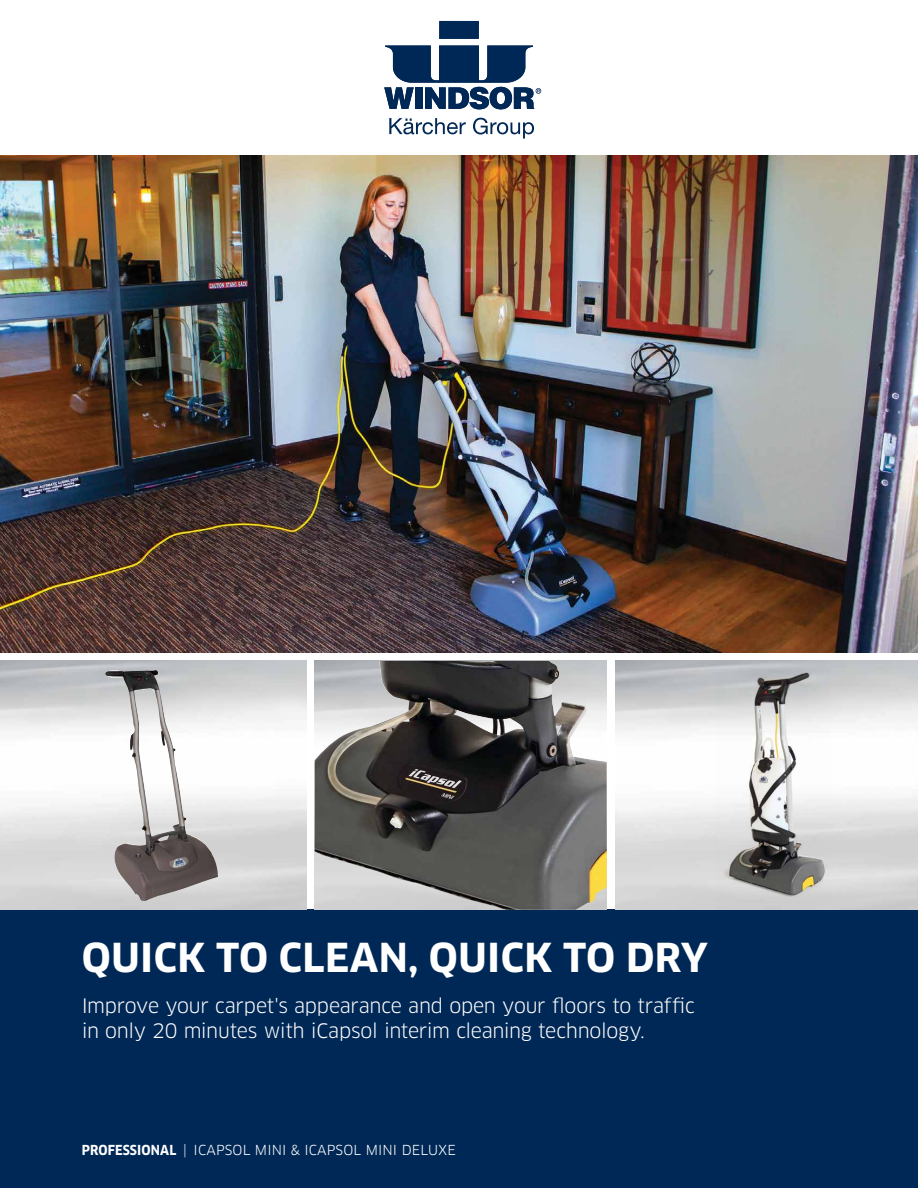
<style>
.page{position:relative;width:918px;height:1188px;background:#fff}
.page>*{position:absolute;margin:0;border:0;box-sizing:border-box;transform-origin:0 0}
.t1{font:700 39px "Clan Pro";letter-spacing:.01em;color:#fff}
.t2{font:19.5px/25.3px "Clan Pro";letter-spacing:-.015em;color:#fff}
.t3{font:13.5px "Clan Pro";letter-spacing:.01em;color:#fff}
.s1{font-family:"Clan Pro Narr";font-weight:700}
</style>
<div class="page">
<div style="left:0;top:910px;width:918px;height:278px;background:#002856"></div>
<img style="left:0;top:155px;width:918px;height:498px">
<div style="left:439px;top:21px;width:40px;height:18px;background:#002856"></div>
<svg style="left:384px;top:46px;width:157px;height:63px"></svg>
<svg style="left:389px;top:118px;width:77px;height:16px"></svg>
<svg style="left:473px;top:118px;width:61px;height:21px"></svg>
<img style="left:315px;top:661px;width:292px;height:249px">
<img style="left:716px;top:668px;width:115px;height:234px">
<img style="left:730px;top:673px;width:87px;height:222px">
<img style="left:104px;top:670px;width:114px;height:231px">
<h1 class="t1" style="left:82px;top:935px;width:628px">QUICK TO CLEAN, QUICK TO DRY</h1>
<p class="t2" style="left:82px;top:993px;width:615px">Improve your carpet's appearance and open your floors to traffic in only 20 minutes with iCapsol interim cleaning technology.</p>
<p class="t3" style="left:82px;top:1142px;width:376px"><span class="s1">PROFESSIONAL</span> | ICAPSOL MINI &amp; ICAPSOL MINI DELUXE</p>
</div>
